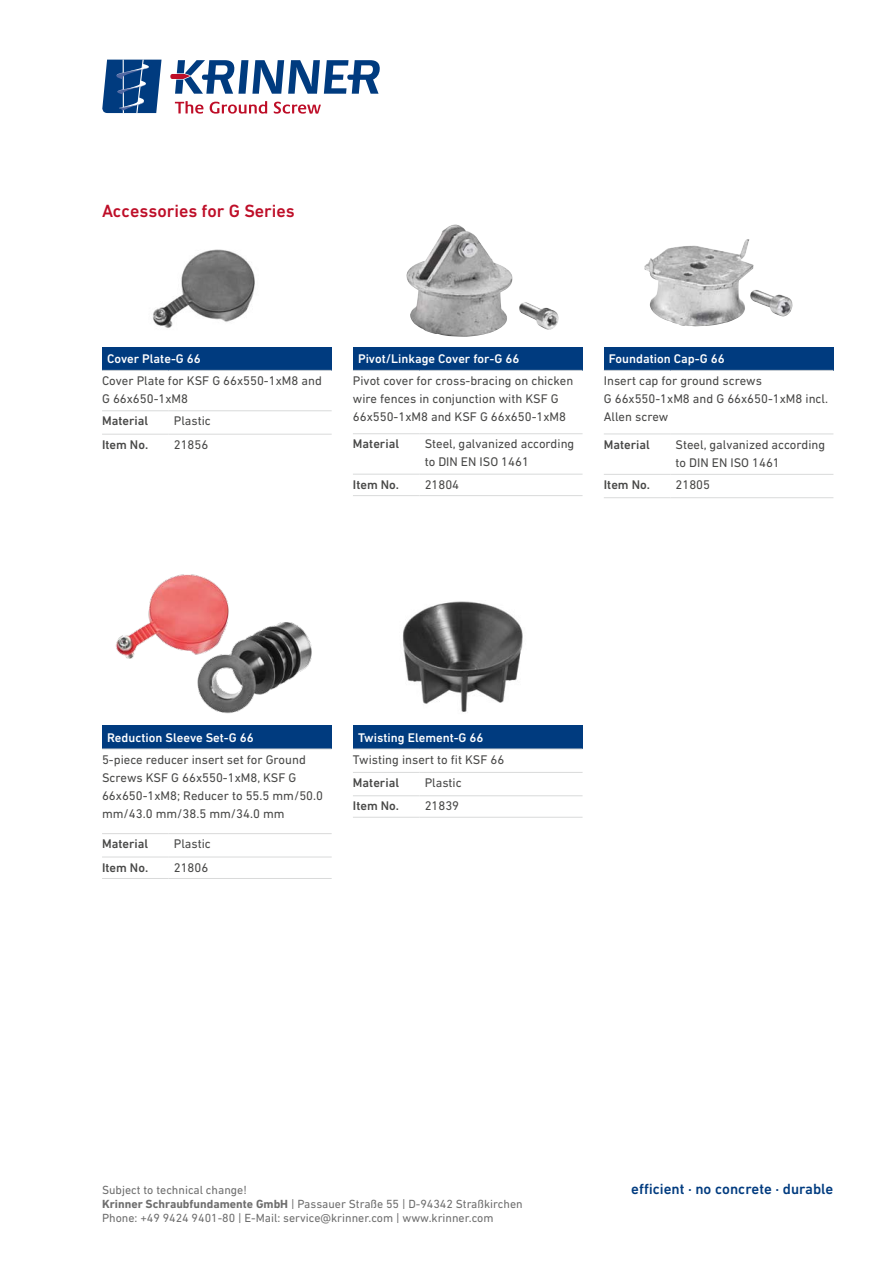
<style>
.page{position:relative;width:893px;height:1263px;background:#fff}
.page>*{position:absolute;margin:0;border:0;box-sizing:border-box;transform-origin:0 0}
.t1{font:500 18px "DIN Next LT Pro";color:#be0e28}
.t2{font:500 15px "DIN Next LT Pro";color:#003b7f}
.t3{font:12.75px/18px "DIN Next LT Pro";color:#484847}
.t4{font:500 12.75px "DIN Next LT Pro";color:#fff}
.t5{font:500 12.75px "DIN Next LT Pro";color:#484847}
.t6{font:12px/14.4px "DIN Next LT Pro";color:#6e6e6e}
.s1{font-weight:700}
</style>
<div class="page">
<svg style="left:170px;top:60px;width:210px;height:34px"></svg>
<svg style="left:102px;top:60px;width:60px;height:53px;background:#2d5c95"></svg>
<svg style="left:175px;top:101px;width:28px;height:13px"></svg>
<svg style="left:210px;top:101px;width:57px;height:13px"></svg>
<svg style="left:274px;top:102px;width:47px;height:12px"></svg>
<img style="left:644px;top:239px;width:111px;height:87px">
<div style="left:604px;top:347px;width:229px;height:23px;background:#003b7f"></div>
<hr style="left:604px;top:434px;width:66px;height:1px;background:#d9dada">
<hr style="left:670px;top:434px;width:163px;height:1px;background:#d9dada">
<hr style="left:604px;top:370px;width:66px;height:1px;background:#d9dada">
<hr style="left:670px;top:370px;width:163px;height:1px;background:#d9dada">
<hr style="left:604px;top:474px;width:66px;height:1px;background:#d9dada">
<hr style="left:670px;top:474px;width:163px;height:1px;background:#d9dada">
<hr style="left:604px;top:497px;width:66px;height:1px;background:#d9dada">
<hr style="left:670px;top:497px;width:163px;height:1px;background:#d9dada">
<img style="left:359px;top:601px;width:217px;height:125px">
<div style="left:102px;top:726px;width:230px;height:23px;background:#003b7f"></div>
<hr style="left:102px;top:833px;width:67px;height:1px;background:#d9dada">
<hr style="left:169px;top:833px;width:163px;height:1px;background:#d9dada">
<hr style="left:102px;top:749px;width:67px;height:1px;background:#d9dada">
<hr style="left:169px;top:749px;width:163px;height:1px;background:#d9dada">
<hr style="left:102px;top:857px;width:67px;height:1px;background:#d9dada">
<hr style="left:169px;top:857px;width:163px;height:1px;background:#d9dada">
<hr style="left:102px;top:878px;width:67px;height:1px;background:#d9dada">
<hr style="left:169px;top:878px;width:163px;height:1px;background:#d9dada">
<img style="left:115px;top:574px;width:114px;height:85px">
<img style="left:172px;top:615px;width:140px;height:99px">
<div style="left:353px;top:347px;width:230px;height:23px;background:#003b7f"></div>
<hr style="left:353px;top:433px;width:67px;height:1px;background:#d9dada">
<hr style="left:420px;top:433px;width:163px;height:1px;background:#d9dada">
<hr style="left:353px;top:370px;width:67px;height:1px;background:#d9dada">
<hr style="left:420px;top:370px;width:163px;height:1px;background:#d9dada">
<hr style="left:353px;top:474px;width:67px;height:1px;background:#d9dada">
<hr style="left:420px;top:474px;width:163px;height:1px;background:#d9dada">
<hr style="left:353px;top:495px;width:67px;height:1px;background:#d9dada">
<hr style="left:420px;top:495px;width:163px;height:1px;background:#d9dada">
<img style="left:406px;top:224px;width:153px;height:113px">
<div style="left:102px;top:347px;width:230px;height:23px;background:#003b7f"></div>
<hr style="left:102px;top:410px;width:67px;height:1px;background:#d9dada">
<hr style="left:169px;top:410px;width:163px;height:1px;background:#d9dada">
<hr style="left:102px;top:370px;width:67px;height:1px;background:#d9dada">
<hr style="left:169px;top:370px;width:163px;height:1px;background:#d9dada">
<hr style="left:102px;top:434px;width:67px;height:1px;background:#d9dada">
<hr style="left:169px;top:434px;width:163px;height:1px;background:#d9dada">
<img style="left:153px;top:249px;width:102px;height:79px">
<div style="left:353px;top:726px;width:230px;height:23px;background:#003b7f"></div>
<hr style="left:353px;top:772px;width:67px;height:1px;background:#d9dada">
<hr style="left:420px;top:772px;width:163px;height:1px;background:#d9dada">
<hr style="left:353px;top:749px;width:67px;height:1px;background:#d9dada">
<hr style="left:420px;top:749px;width:163px;height:1px;background:#d9dada">
<hr style="left:353px;top:795px;width:67px;height:1px;background:#d9dada">
<hr style="left:420px;top:795px;width:163px;height:1px;background:#d9dada">
<hr style="left:353px;top:817px;width:67px;height:1px;background:#d9dada">
<hr style="left:420px;top:817px;width:163px;height:1px;background:#d9dada">
<h1 class="t1" style="left:102px;top:200px;width:194px">Accessories for G Series</h1>
<p class="t4" style="left:107px;top:351px;width:95px">Cover Plate-G 66</p>
<p class="t3" style="left:102px;top:372px;width:221px">Cover Plate for KSF G 66x550-1xM8 and<br>G 66x650-1xM8</p>
<p class="t5" style="left:102px;top:414px;width:48px">Material</p>
<p class="t3" style="left:174px;top:412px;width:39px">Plastic</p>
<p class="t5" style="left:102px;top:437px;width:48px">Item No.</p>
<p class="t3" style="left:174px;top:435px;width:36px">21856</p>
<p class="t4" style="left:358px;top:351px;width:163px">Pivot/Linkage Cover for-G 66</p>
<p class="t3" style="left:353px;top:372px;width:222px">Pivot cover for cross-bracing on chicken wire fences in conjunction with KSF G<br>66x550-1xM8 and KSF G 66x650-1xM8</p>
<p class="t5" style="left:353px;top:437px;width:48px">Material</p>
<p class="t3" style="left:425px;top:435px;width:151px">Steel, galvanized according to DIN EN ISO 1461</p>
<p class="t5" style="left:353px;top:477px;width:48px">Item No.</p>
<p class="t3" style="left:425px;top:475px;width:36px">21804</p>
<p class="t4" style="left:609px;top:351px;width:117px">Foundation Cap-G 66</p>
<p class="t3" style="left:604px;top:372px;width:226px">Insert cap for ground screws<br>G 66x550-1xM8 and G 66x650-1xM8 incl.<br>Allen screw</p>
<p class="t5" style="left:604px;top:437px;width:48px">Material</p>
<p class="t3" style="left:676px;top:435px;width:151px">Steel, galvanized according to DIN EN ISO 1461</p>
<p class="t5" style="left:604px;top:477px;width:48px">Item No.</p>
<p class="t3" style="left:676px;top:475px;width:36px">21805</p>
<p class="t4" style="left:107px;top:730px;width:148px">Reduction Sleeve Set-G 66</p>
<p class="t3" style="left:102px;top:750px;width:223px">5-piece reducer insert set for Ground Screws KSF G 66x550-1xM8, KSF G 66x650-1xM8; Reducer to 55.5 mm/50.0 mm/43.0 mm/38.5 mm/34.0 mm</p>
<p class="t5" style="left:102px;top:836px;width:48px">Material</p>
<p class="t3" style="left:174px;top:835px;width:39px">Plastic</p>
<p class="t5" style="left:102px;top:860px;width:48px">Item No.</p>
<p class="t3" style="left:174px;top:858px;width:36px">21806</p>
<p class="t4" style="left:358px;top:730px;width:127px">Twisting Element-G 66</p>
<p class="t3" style="left:353px;top:750px;width:153px">Twisting insert to fit KSF 66</p>
<p class="t5" style="left:353px;top:775px;width:48px">Material</p>
<p class="t3" style="left:425px;top:773px;width:39px">Plastic</p>
<p class="t5" style="left:353px;top:799px;width:48px">Item No.</p>
<p class="t3" style="left:425px;top:797px;width:36px">21839</p>
<p class="t6" style="left:102px;top:1182px;width:146px">Subject to technical change!</p>
<p class="t2" style="left:631px;top:1180px;width:204px">efficient · no concrete · durable</p>
<p class="t6" style="left:102px;top:1196px;width:422px"><span class="s1">Krinner Schraubfundamente GmbH</span> | Passauer Straße 55 | D-94342 Straßkirchen<br>Phone: +49 9424 9401-80 | E-Mail: service@krinner.com | www.krinner.com</p>
</div>
